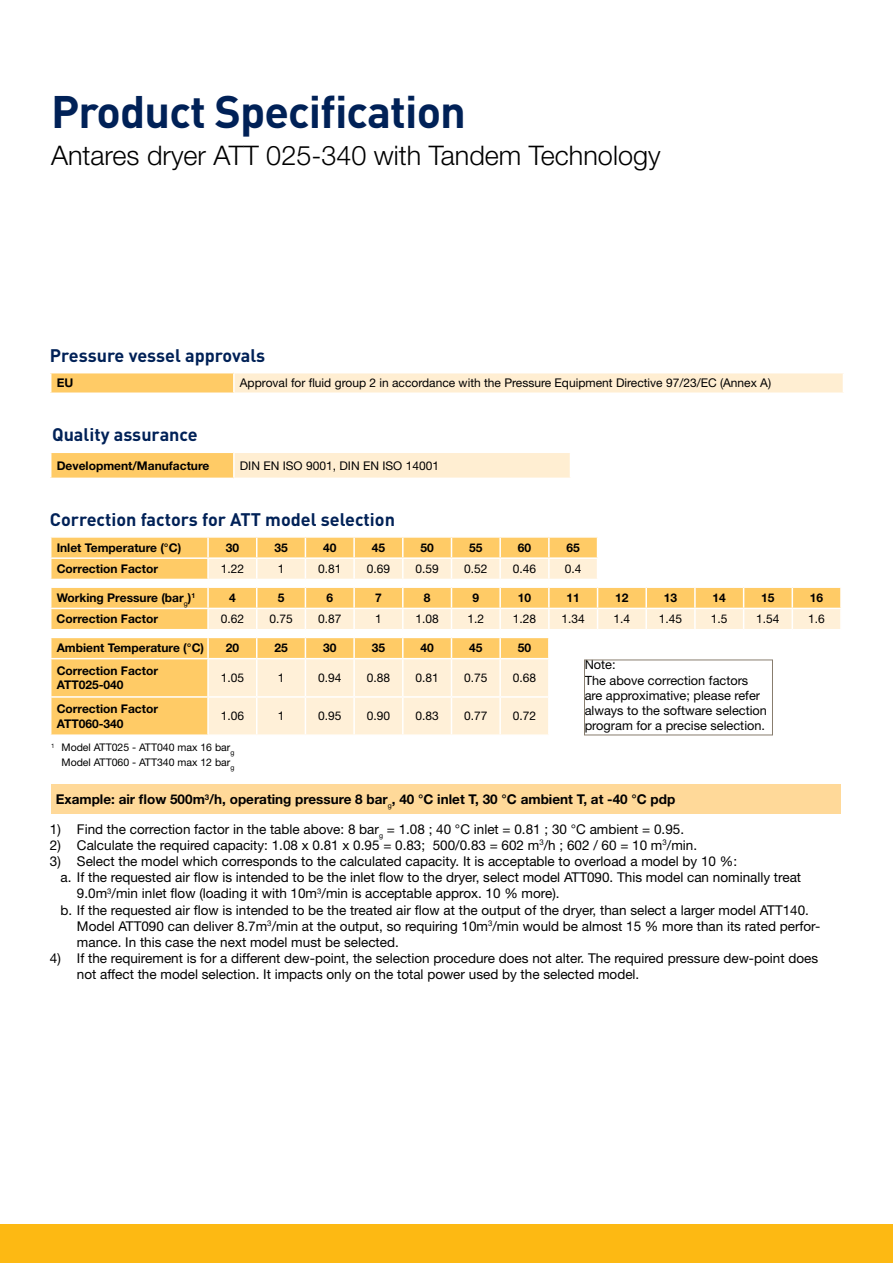
<style>
.page{position:relative;width:893px;height:1263px;background:#fff}
.page>*{position:absolute;margin:0;border:0;box-sizing:border-box;transform-origin:0 0}
.t1{font:700 45px "DINOT";letter-spacing:-.02em;color:#002157}
.t2{font:300 27px "Helvetica Neue LT Std";color:#000}
.t3{font:700 18px "DINOT";color:#002157}
.t4{font:13.5px/16.2px "Helvetica Neue LT Std";color:#000}
.t5{font:700 13.5px "Helvetica Neue LT Std";color:#000}
.t6{font:12.75px/15.3px "Helvetica Neue LT Std";color:#000}
.t7{font:12px "Helvetica Neue LT Std";color:#000}
.t8{font:700 12px/14.4px "Helvetica Neue LT Std";color:#000}
.t9{font:10.5px/14.4px "Helvetica Neue LT Std";color:#000;text-align:right}
</style>
<div class="page">
<div style="left:51px;top:452px;width:183px;height:26px;background:#ffcb66"></div>
<div style="left:234px;top:452px;width:336px;height:26px;background:#ffeed2"></div>
<hr style="left:50px;top:451px;width:184px;height:2px;background:#fff">
<hr style="left:234px;top:451px;width:337px;height:2px;background:#fff">
<hr style="left:233px;top:453px;width:2px;height:25px;background:#fff">
<svg style="left:50px;top:537px;width:548px;height:42px"></svg>
<div style="left:51px;top:638px;width:156px;height:96px;background:#ffcb66"></div>
<svg style="left:208px;top:638px;width:340px;height:96px"></svg>
<hr style="left:499px;top:638px;width:2px;height:20px;background:#fff">
<hr style="left:50px;top:658px;width:158px;height:1px;background:#fff">
<hr style="left:208px;top:658px;width:49px;height:1px;background:#fff">
<hr style="left:207px;top:659px;width:2px;height:37px;background:#fff">
<hr style="left:257px;top:658px;width:48px;height:1px;background:#fff">
<hr style="left:256px;top:659px;width:1px;height:37px;background:#fff">
<hr style="left:305px;top:658px;width:49px;height:1px;background:#fff">
<hr style="left:305px;top:659px;width:1px;height:37px;background:#fff">
<hr style="left:354px;top:658px;width:49px;height:1px;background:#fff">
<hr style="left:353px;top:659px;width:2px;height:37px;background:#fff">
<hr style="left:403px;top:658px;width:48px;height:1px;background:#fff">
<hr style="left:402px;top:659px;width:2px;height:37px;background:#fff">
<hr style="left:451px;top:658px;width:49px;height:1px;background:#fff">
<hr style="left:451px;top:659px;width:1px;height:37px;background:#fff">
<hr style="left:500px;top:658px;width:50px;height:1px;background:#fff">
<hr style="left:499px;top:659px;width:2px;height:37px;background:#fff">
<hr style="left:50px;top:696px;width:158px;height:2px;background:#fff">
<hr style="left:208px;top:696px;width:49px;height:2px;background:#fff">
<hr style="left:207px;top:698px;width:2px;height:36px;background:#fff">
<hr style="left:257px;top:696px;width:48px;height:2px;background:#fff">
<hr style="left:256px;top:698px;width:1px;height:36px;background:#fff">
<hr style="left:305px;top:696px;width:49px;height:2px;background:#fff">
<hr style="left:305px;top:698px;width:1px;height:36px;background:#fff">
<hr style="left:354px;top:696px;width:49px;height:2px;background:#fff">
<hr style="left:353px;top:698px;width:2px;height:36px;background:#fff">
<hr style="left:403px;top:696px;width:48px;height:2px;background:#fff">
<hr style="left:402px;top:698px;width:2px;height:36px;background:#fff">
<hr style="left:451px;top:696px;width:49px;height:2px;background:#fff">
<hr style="left:451px;top:698px;width:1px;height:36px;background:#fff">
<hr style="left:500px;top:696px;width:50px;height:2px;background:#fff">
<hr style="left:499px;top:698px;width:2px;height:36px;background:#fff">
<svg style="left:51px;top:587px;width:790px;height:42px"></svg>
<hr style="left:840px;top:609px;width:2px;height:20px;background:#fff">
<div style="left:51px;top:784px;width:790px;height:30px;background:#ffd999"></div>
<div style="left:0;top:1225px;width:893px;height:38px;background:#fdb913"></div>
<div style="left:51px;top:373px;width:183px;height:20px;background:#ffcb66"></div>
<div style="left:234px;top:373px;width:609px;height:20px;background:#ffeed2"></div>
<svg style="left:233px;top:373px;width:2px;height:19px"></svg>
<hr style="left:50px;top:392px;width:184px;height:2px;background:#fff">
<hr style="left:234px;top:392px;width:610px;height:2px;background:#fff">
<h1 class="t1" style="left:51px;top:81px;width:416px">Product Specification</h1>
<h2 class="t2" style="left:51px;top:139px;width:611px">Antares dryer ATT 025-340 with Tandem Technology</h2>
<h3 class="t3" style="left:50px;top:343px;width:217px">Pressure vessel approvals</h3>
<p class="t8" style="left:57px;top:375px;width:18px">EU</p>
<p class="t7" style="left:240px;top:376px;width:533px">Approval for fluid group 2 in accordance with the Pressure Equipment Directive 97/23/EC (Annex A)</p>
<h3 class="t3" style="left:52px;top:423px;width:147px">Quality assurance</h3>
<p class="t8" style="left:57px;top:458px;width:154px">Development/Manufacture</p>
<p class="t7" style="left:240px;top:458px;width:201px">DIN EN ISO 9001, DIN EN ISO 14001</p>
<h3 class="t3" style="left:50px;top:507px;width:347px">Correction factors for ATT model selection</h3>
<p class="t8" style="left:57px;top:540px;width:126px">Inlet Temperature (°C)</p>
<p class="t8" style="left:226px;top:540px;width:15px">30</p>
<p class="t8" style="left:274px;top:540px;width:15px">35</p>
<p class="t8" style="left:323px;top:540px;width:15px">40</p>
<p class="t8" style="left:372px;top:540px;width:15px">45</p>
<p class="t8" style="left:420px;top:540px;width:15px">50</p>
<p class="t8" style="left:469px;top:540px;width:15px">55</p>
<p class="t8" style="left:518px;top:540px;width:15px">60</p>
<p class="t8" style="left:566px;top:540px;width:15px">65</p>
<p class="t8" style="left:57px;top:561px;width:103px">Correction Factor</p>
<p class="t7" style="left:221px;top:562px;width:25px">1.22</p>
<p class="t7" style="left:278px;top:562px;width:8px">1</p>
<p class="t7" style="left:318px;top:562px;width:25px">0.81</p>
<p class="t7" style="left:367px;top:562px;width:25px">0.69</p>
<p class="t7" style="left:415px;top:562px;width:25px">0.59</p>
<p class="t7" style="left:464px;top:562px;width:25px">0.52</p>
<p class="t7" style="left:513px;top:562px;width:25px">0.46</p>
<p class="t7" style="left:565px;top:562px;width:18px">0.4</p>
<p class="t8" style="left:57px;top:590px;width:140px">Working Pressure (bar<sub>g</sub>)<sup>1</sup></p>
<p class="t8" style="left:229px;top:590px;width:8px">4</p>
<p class="t8" style="left:278px;top:590px;width:8px">5</p>
<p class="t8" style="left:326px;top:590px;width:8px">6</p>
<p class="t8" style="left:375px;top:590px;width:8px">7</p>
<p class="t8" style="left:424px;top:590px;width:8px">8</p>
<p class="t8" style="left:472px;top:590px;width:8px">9</p>
<p class="t8" style="left:518px;top:590px;width:15px">10</p>
<p class="t8" style="left:566px;top:590px;width:15px">11</p>
<p class="t8" style="left:615px;top:590px;width:15px">12</p>
<p class="t8" style="left:664px;top:590px;width:15px">13</p>
<p class="t8" style="left:713px;top:590px;width:15px">14</p>
<p class="t8" style="left:761px;top:590px;width:15px">15</p>
<p class="t8" style="left:810px;top:590px;width:15px">16</p>
<p class="t8" style="left:57px;top:612px;width:103px">Correction Factor</p>
<p class="t7" style="left:221px;top:612px;width:25px">0.62</p>
<p class="t7" style="left:269px;top:612px;width:25px">0.75</p>
<p class="t7" style="left:318px;top:612px;width:25px">0.87</p>
<p class="t7" style="left:375px;top:612px;width:8px">1</p>
<p class="t7" style="left:415px;top:612px;width:25px">1.08</p>
<p class="t7" style="left:467px;top:612px;width:18px">1.2</p>
<p class="t7" style="left:513px;top:612px;width:25px">1.28</p>
<p class="t7" style="left:561px;top:612px;width:25px">1.34</p>
<p class="t7" style="left:613px;top:612px;width:18px">1.4</p>
<p class="t7" style="left:659px;top:612px;width:25px">1.45</p>
<p class="t7" style="left:711px;top:612px;width:18px">1.5</p>
<p class="t7" style="left:756px;top:612px;width:25px">1.54</p>
<p class="t7" style="left:808px;top:612px;width:18px">1.6</p>
<p class="t8" style="left:57px;top:641px;width:149px">Ambient Temperature (°C)</p>
<p class="t8" style="left:226px;top:641px;width:15px">20</p>
<p class="t8" style="left:274px;top:641px;width:15px">25</p>
<p class="t8" style="left:323px;top:641px;width:15px">30</p>
<p class="t8" style="left:372px;top:641px;width:15px">35</p>
<p class="t8" style="left:420px;top:641px;width:15px">40</p>
<p class="t8" style="left:469px;top:641px;width:15px">45</p>
<p class="t8" style="left:518px;top:641px;width:15px">50</p>
<p class="t8" style="left:57px;top:663px;width:103px">Correction Factor<br>ATT025-040</p>
<p class="t7" style="left:221px;top:671px;width:25px">1.05</p>
<p class="t7" style="left:278px;top:671px;width:8px">1</p>
<p class="t7" style="left:318px;top:671px;width:25px">0.94</p>
<p class="t7" style="left:367px;top:671px;width:25px">0.88</p>
<p class="t7" style="left:415px;top:671px;width:25px">0.81</p>
<p class="t7" style="left:464px;top:671px;width:25px">0.75</p>
<p class="t7" style="left:513px;top:671px;width:25px">0.68</p>
<p class="t8" style="left:57px;top:701px;width:103px">Correction Factor<br>ATT060-340</p>
<p class="t7" style="left:221px;top:709px;width:25px">1.06</p>
<p class="t7" style="left:278px;top:709px;width:8px">1</p>
<p class="t7" style="left:318px;top:709px;width:25px">0.95</p>
<p class="t7" style="left:367px;top:709px;width:25px">0.90</p>
<p class="t7" style="left:415px;top:709px;width:25px">0.83</p>
<p class="t7" style="left:464px;top:709px;width:25px">0.77</p>
<p class="t7" style="left:513px;top:709px;width:25px">0.72</p>
<p class="t9" style="left:51px;top:740px;width:185px"><sup>1</sup> Model ATT025 - ATT040 max 16 bar<sub>g<br></sub>Model ATT060 - ATT340 max 12 bar<sub>g</sub></p>
<p class="t6" style="left:585px;top:657px;width:184px">Note:<br>The above correction factors are approximative; please refer always to the software selection program for a precise selection.</p>
<p class="t5" style="left:56px;top:791px;width:621px">Example: air flow 500m<sup>3</sup>/h, operating pressure 8 bar<sub>g</sub>, 40 °C inlet T, 30 °C ambient T, at -40 °C pdp</p>
<p class="t4" style="left:50px;top:820px;width:636px">1) Find the correction factor in the table above: 8 bar<sub>g</sub> = 1.08 ; 40 °C inlet = 0.81 ; 30 °C ambient = 0.95.</p>
<p class="t4" style="left:50px;top:837px;width:649px">2) Calculate the required capacity: 1.08 x 0.81 x 0.95 = 0.83; 500/0.83 = 602 m<sup>3</sup>/h ; 602 / 60 = 10 m<sup>3</sup>/min.</p>
<p class="t4" style="left:50px;top:853px;width:689px">3) Select the model which corresponds to the calculated capacity. It is acceptable to overload a model by 10 %:</p>
<p class="t4" style="left:60px;top:869px;width:742px">a. If the requested air flow is intended to be the inlet flow to the dryer, select model ATT090. This model can nominally treat</p>
<p class="t4" style="left:77px;top:885px;width:484px">9.0m<sup>3</sup>/min inlet flow (loading it with 10m<sup>3</sup>/min is acceptable approx. 10 % more).</p>
<p class="t4" style="left:60px;top:901px;width:750px">b. If the requested air flow is intended to be the treated air flow at the output of the dryer, than select a larger model ATT140.</p>
<p class="t4" style="left:77px;top:918px;width:745px">Model ATT090 can deliver 8.7m<sup>3</sup>/min at the output, so requiring 10m<sup>3</sup>/min would be almost 15 % more than its rated perfor-</p>
<p class="t4" style="left:77px;top:934px;width:323px">mance. In this case the next model must be selected.</p>
<p class="t4" style="left:77px;top:950px;width:743px;text-indent:-27px">4) If the requirement is for a different dew-point, the selection procedure does not alter. The required pressure dew-point does not affect the model selection. It impacts only on the total power used by the selected model.</p>
</div>
